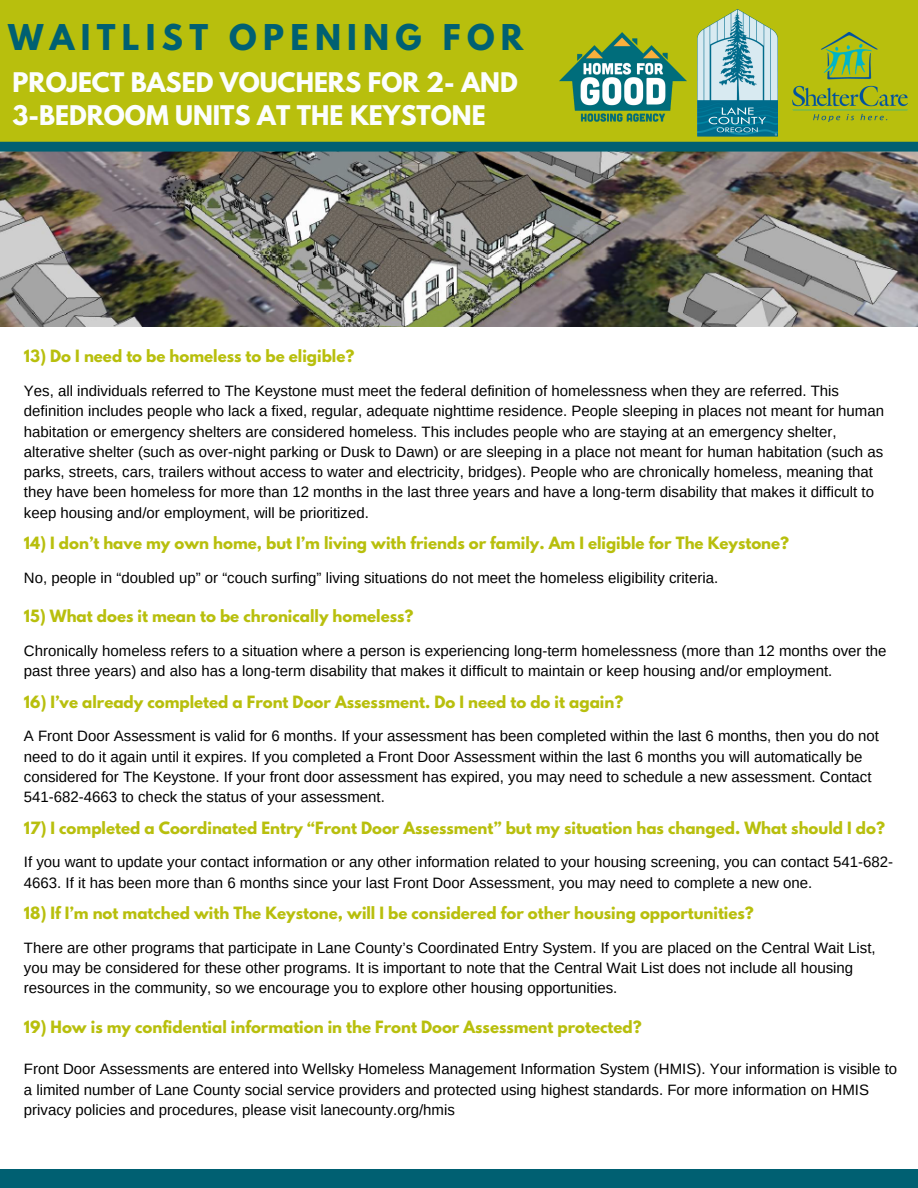
<style>
.page{position:relative;width:918px;height:1188px;background:#fff}
.page>*{position:absolute;margin:0;border:0;box-sizing:border-box;transform-origin:0 0}
.t1{font:700 31.5px "League Spartan";letter-spacing:.2em;color:#006072}
.t2{font:700 24px/32.7px "League Spartan";color:#fcfefe}
.t3{font:15px/20.2px "Arimo";color:#000}
.t4{font:700 15px "League Spartan";color:#b8bf0d}
</style>
<div class="page">
<div style="left:0;top:0;width:918px;height:146px;background:#b8bf0d"></div>
<div style="left:0;top:1169px;width:918px;height:19px;background:#006072"></div>
<img style="left:0;top:152px;width:918px;height:174px">
<img style="left:559px;top:32px;width:128px;height:89px">
<img style="left:698px;top:9px;width:80px;height:127px">
<img style="left:792px;top:32px;width:115px;height:89px">
<svg style="left:0;top:142px;width:918px;height:10px;background:#056171"></svg>
<p class="t1" style="left:8px;top:21px;width:517px">WAITLIST OPENING FOR</p>
<p class="t2" style="left:13px;top:69px;width:507px">PROJECT BASED VOUCHERS FOR 2- AND<br>3-BEDROOM UNITS AT THE KEYSTONE</p>
<p class="t4" style="left:24px;top:349px;width:332px">13) Do I need to be homeless to be eligible?</p>
<p class="t3" style="left:24px;top:381px;width:862px">Yes, all individuals referred to The Keystone must meet the federal definition of homelessness when they are referred. This definition includes people who lack a fixed, regular, adequate nighttime residence. People sleeping in places not meant for human habitation or emergency shelters are considered homeless. This includes people who are staying at an emergency shelter, alterative shelter (such as over-night parking or Dusk to Dawn) or are sleeping in a place not meant for human habitation (such as parks, streets, cars, trailers without access to water and electricity, bridges). People who are chronically homeless, meaning that they have been homeless for more than 12 months in the last three years and have a long-term disability that makes it difficult to keep housing and/or employment, will be prioritized.</p>
<p class="t4" style="left:24px;top:536px;width:767px">14) I don’t have my own home, but I’m living with friends or family. Am I eligible for The Keystone?</p>
<p class="t3" style="left:24px;top:568px;width:696px">No, people in “doubled up” or “couch surfing” living situations do not meet the homeless eligibility criteria.</p>
<p class="t4" style="left:24px;top:609px;width:391px">15) What does it mean to be chronically homeless?</p>
<p class="t3" style="left:24px;top:641px;width:864px">Chronically homeless refers to a situation where a person is experiencing long-term homelessness (more than 12 months over the past three years) and also has a long-term disability that makes it difficult to maintain or keep housing and/or employment.</p>
<p class="t4" style="left:24px;top:694px;width:601px">16) I’ve already completed a Front Door Assessment. Do I need to do it again?</p>
<p class="t3" style="left:24px;top:726px;width:857px">A Front Door Assessment is valid for 6 months. If your assessment has been completed within the last 6 months, then you do not need to do it again until it expires. If you completed a Front Door Assessment within the last 6 months you will automatically be considered for The Keystone. If your front door assessment has expired, you may need to schedule a new assessment. Contact 541-682-4663 to check the status of your assessment.</p>
<p class="t4" style="left:24px;top:820px;width:863px">17) I completed a Coordinated Entry “Front Door Assessment” but my situation has changed. What should I do?</p>
<p class="t3" style="left:24px;top:852px;width:871px">If you want to update your contact information or any other information related to your housing screening, you can contact 541-682-<br>4663. If it has been more than 6 months since your last Front Door Assessment, you may need to complete a new one.</p>
<p class="t4" style="left:24px;top:906px;width:731px">18) If I’m not matched with The Keystone, will I be considered for other housing opportunities?</p>
<p class="t3" style="left:24px;top:938px;width:853px">There are other programs that participate in Lane County’s Coordinated Entry System. If you are placed on the Central Wait List, you may be considered for these other programs. It is important to note that the Central Wait List does not include all housing resources in the community, so we encourage you to explore other housing opportunities.</p>
<p class="t4" style="left:24px;top:1019px;width:619px">19) How is my confidential information in the Front Door Assessment protected?</p>
<p class="t3" style="left:24px;top:1059px;width:875px">Front Door Assessments are entered into Wellsky Homeless Management Information System (HMIS). Your information is visible to a limited number of Lane County social service providers and protected using highest standards. For more information on HMIS privacy policies and procedures, please visit lanecounty.org/hmis</p>
</div>
